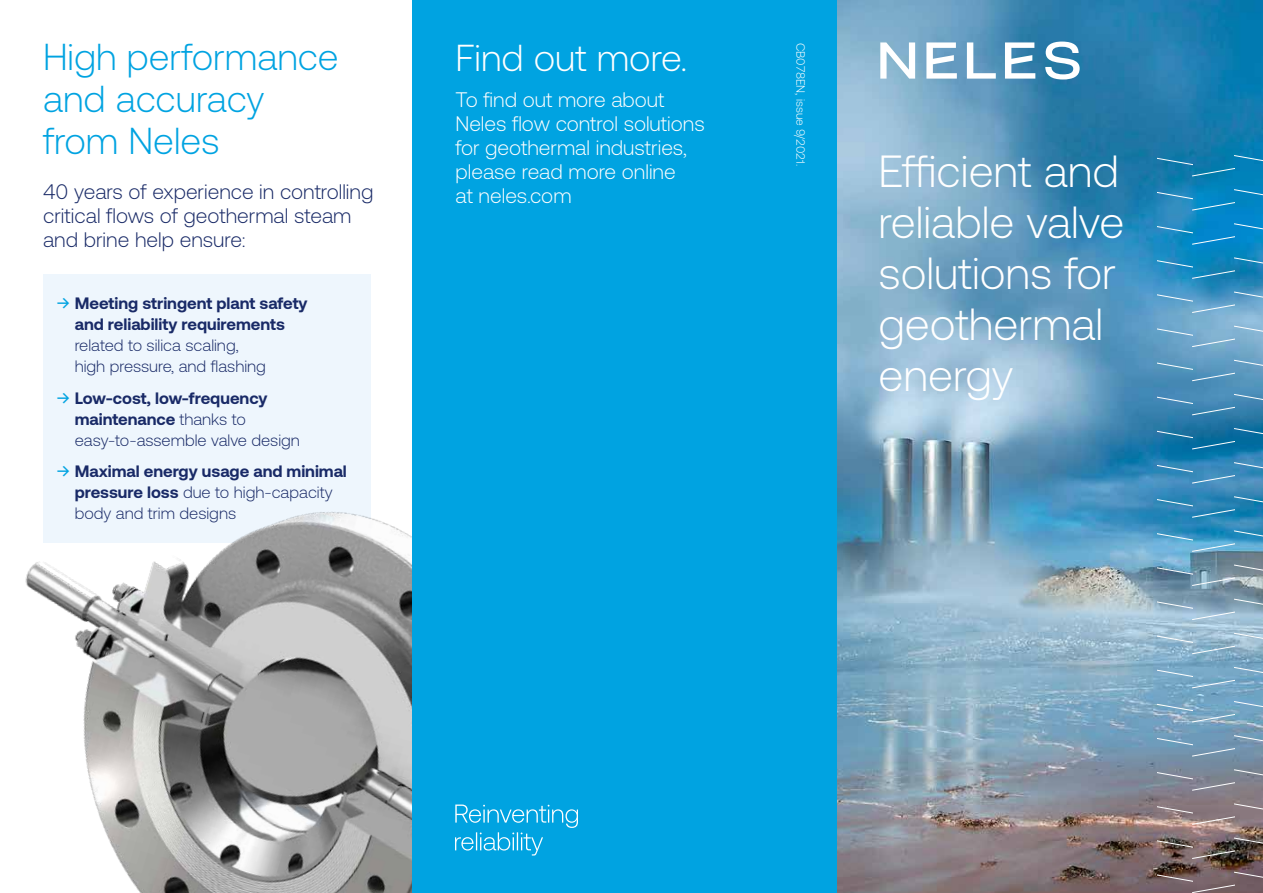
<style>
.page{position:relative;width:1263px;height:893px;background:#fff}
.page>*{position:absolute;margin:0;border:0;box-sizing:border-box;transform-origin:0 0}
.t1{font:300 45px/51px "Aeonik";color:#fff}
.t2{font:300 37.5px/42px "Aeonik";color:#00a3e1}
.t3{font:300 37.5px "Aeonik";color:#fff}
.t4{font:300 21px/24px "Aeonik";color:#fff}
.t5{font:300 21px/24px "Aeonik";color:#192a67}
.t6{font:700 16.5px/21px "Aeonik";color:#192a67;text-align:center}
.t7{font:300 16.5px/21px "Aeonik";color:#192a67}
.t8{font:300 12px "Aeonik";color:#fff}
.s1{font-weight:400;color:#00a3e1}
.s2{font-weight:700}
.s3{font-weight:300}
</style>
<div class="page">
<div style="left:43px;top:274px;width:327px;height:269px;background:#eef6fd"></div>
<img style="left:25px;top:461px;width:387px;height:432px">
<div style="left:412px;top:0;width:426px;height:893px;background:#00a3e1"></div>
<img style="left:838px;top:0;width:425px;height:893px">
<svg style="left:455px;top:804px;width:123px;height:51px"></svg>
<svg style="left:967px;top:42px;width:29px;height:37px"></svg>
<svg style="left:926px;top:42px;width:31px;height:37px"></svg>
<svg style="left:1005px;top:42px;width:30px;height:37px"></svg>
<svg style="left:1045px;top:42px;width:35px;height:38px"></svg>
<svg style="left:880px;top:42px;width:35px;height:37px"></svg>
<svg style="left:1157px;top:867px;width:106px;height:26px;background:#745f61"></svg>
<svg style="left:1157px;top:833px;width:106px;height:26px;background:#6c5c59"></svg>
<svg style="left:1157px;top:799px;width:106px;height:26px;background:#958386"></svg>
<svg style="left:1157px;top:765px;width:106px;height:26px;background:#828996"></svg>
<svg style="left:1157px;top:731px;width:106px;height:25px;background:#769bb6"></svg>
<svg style="left:1157px;top:697px;width:106px;height:25px;background:#7faac6"></svg>
<svg style="left:1157px;top:663px;width:106px;height:25px;background:#7baac7"></svg>
<svg style="left:1157px;top:629px;width:106px;height:25px;background:#9cbdd1"></svg>
<svg style="left:1157px;top:594px;width:106px;height:26px;background:#90adc1"></svg>
<svg style="left:1157px;top:560px;width:106px;height:26px;background:#7a97a8"></svg>
<svg style="left:1157px;top:526px;width:106px;height:26px;background:#4ca0ca"></svg>
<svg style="left:1157px;top:492px;width:106px;height:26px;background:#2d87b6"></svg>
<svg style="left:1157px;top:458px;width:106px;height:25px;background:#408ebd"></svg>
<svg style="left:1157px;top:424px;width:106px;height:25px;background:#1774a3"></svg>
<svg style="left:1157px;top:390px;width:106px;height:25px;background:#498bb6"></svg>
<svg style="left:1157px;top:356px;width:106px;height:25px;background:#609bc0"></svg>
<svg style="left:1157px;top:321px;width:106px;height:26px;background:#7eb0d0"></svg>
<svg style="left:1157px;top:287px;width:106px;height:26px;background:#5fa1cb"></svg>
<svg style="left:1157px;top:253px;width:106px;height:26px;background:#1c89bd"></svg>
<svg style="left:1157px;top:219px;width:106px;height:26px;background:#138ccb"></svg>
<svg style="left:1157px;top:185px;width:106px;height:25px;background:#178bc3"></svg>
<svg style="left:1157px;top:152px;width:106px;height:24px;background:#1380b1"></svg>
<h2 class="t2" style="left:43px;top:36px;width:297px">High performance and accuracy from Neles</h2>
<p class="t5" style="left:43px;top:179px;width:332px">40 years of experience in controlling critical flows of geothermal steam and brine help ensure:</p>
<p class="t6" style="left:57px;top:292px;width:252px"><span class="s1">→</span> Meeting stringent plant safety and reliability requirements</p>
<p class="t7" style="left:75px;top:335px;width:193px">related to silica scaling, high pressure, and flashing</p>
<p class="t7" style="left:75px;top:387px;width:227px;text-indent:-18px"><span class="s1">→</span> <span class="s2">Low-cost, low-frequency maintenance</span> thanks to easy-to-assemble valve design</p>
<p class="t6" style="left:75px;top:461px;width:274px;text-align:left;text-indent:-18px"><span class="s1">→</span> Maximal energy usage and minimal pressure loss <span class="s3">due to high-capacity body and trim designs</span></p>
<h2 class="t3" style="left:455px;top:37px;width:233px">Find out more.</h2>
<p class="t4" style="left:455px;top:88px;width:251px">To find out more about<br>Neles flow control solutions for geothermal industries, please read more online<br>at neles.com</p>
<p class="t8" style="left:807px;top:43px;width:125px;rotate:90deg">CB078EN, issue 9/2021.</p>
<h1 class="t1" style="left:878px;top:146px;width:247px">Efficient and reliable valve solutions for geothermal energy</h1>
</div>
